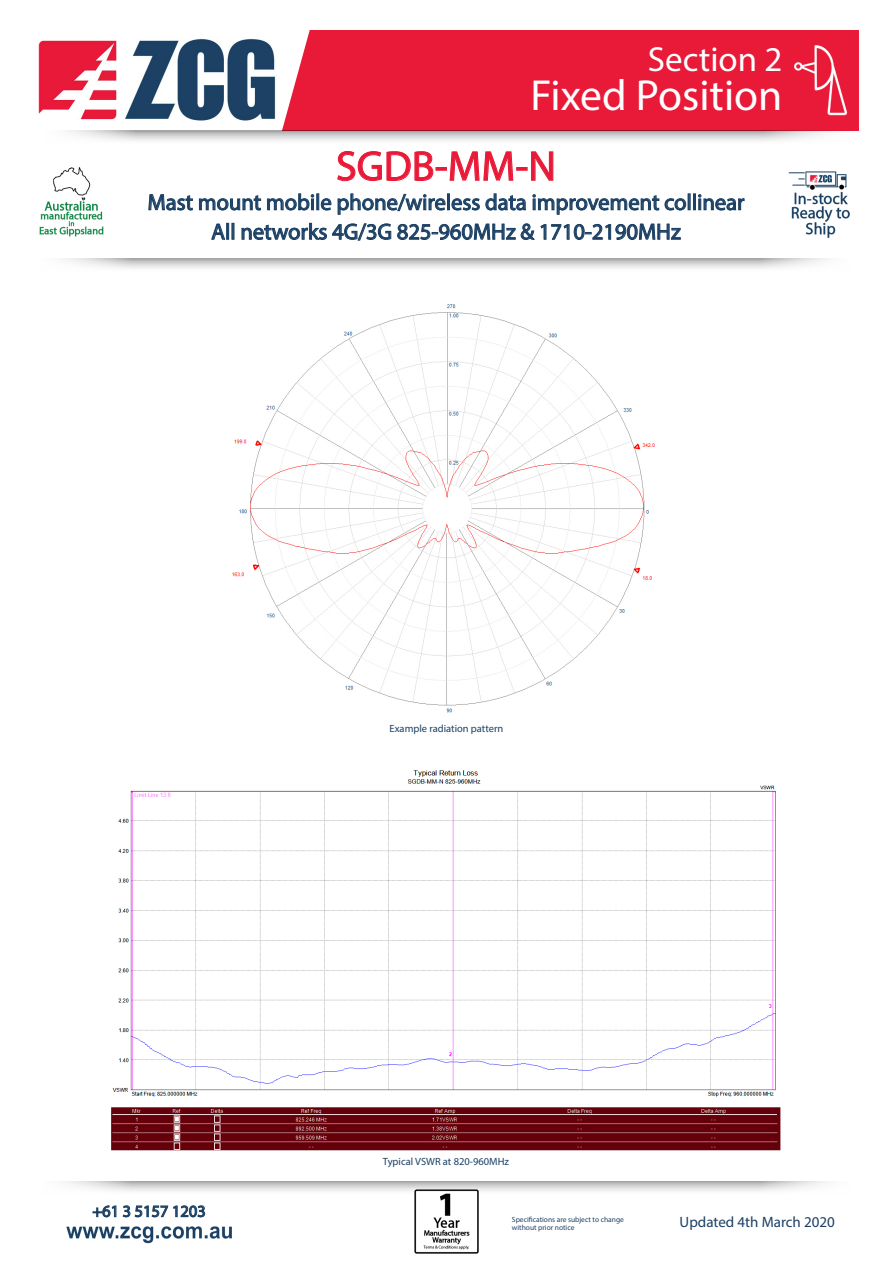
<style>
.page{position:relative;width:893px;height:1263px;background:#fff}
.page>*{position:absolute;margin:0;border:0;box-sizing:border-box;transform-origin:0 0}
.t1{font:43.65px "Myriad Pro";color:#fff}
.t2{font:42px "Myriad Pro";color:#e91938}
.t3{font:34.95px "Myriad Pro";color:#fff}
.t4{font:22.5px "Myriad Pro";color:#1b4064}
.t5{font:16.5px "Myriad Pro";color:#1b4064}
.t6{font:15px "Myriad Pro";color:#1b4064}
.t7{font:10.5px "Myriad Pro";color:#1b4064}
.t8{font:7.5px "Myriad Pro";color:#1b4064}
</style>
<div class="page">
<img style="left:66px;top:1226px;width:166px;height:17px">
<svg style="left:92px;top:1205px;width:114px;height:13px"></svg>
<svg style="left:64px;top:1181px;width:764px;height:13px"></svg>
<svg style="left:65px;top:259px;width:762px;height:10px"></svg>
<div style="left:273px;top:30px;width:586px;height:101px;background:#e91938"></div>
<svg style="left:68px;top:131px;width:764px;height:10px"></svg>
<svg style="left:148px;top:194px;width:45px;height:17px"></svg>
<div style="left:693px;top:193px;width:3px;height:17px;border:1px solid #1b4064"></div>
<svg style="left:698px;top:194px;width:47px;height:17px"></svg>
<svg style="left:199px;top:151px;width:491px;height:90px"></svg>
<img style="left:38px;top:34px;width:244px;height:91px">
<img style="left:232px;top:304px;width:423px;height:409px">
<img style="left:414px;top:1190px;width:64px;height:64px">
<img style="left:788px;top:171px;width:62px;height:66px">
<img style="left:785px;top:44px;width:72px;height:72px">
<img style="left:111px;top:770px;width:670px;height:381px">
<img style="left:39px;top:167px;width:65px;height:70px">
<p class="t3" style="left:648px;top:38px;width:136px">Section 2</p>
<p class="t1" style="left:530px;top:69px;width:254px">Fixed Position</p>
<p class="t2" style="left:336px;top:140px;width:221px">SGDB-MM-N</p>
<p class="t4" style="left:148px;top:188px;width:598px">Mast mount mobile phone/wireless data improvement collinear</p>
<p class="t4" style="left:211px;top:218px;width:471px">All networks 4G/3G 825-960MHz &amp; 1710-2190MHz</p>
<p class="t7" style="left:390px;top:722px;width:115px">Example radiation pattern</p>
<p class="t5" style="left:92px;top:1201px;width:115px">+61 3 5157 1203</p>
<p class="t7" style="left:383px;top:1154px;width:128px">Typical VSWR at 820-960MHz</p>
<p class="t8" style="left:512px;top:1214px;width:113px">Specifications are subject to change</p>
<p class="t8" style="left:512px;top:1223px;width:64px">without prior notice</p>
<p class="t6" style="left:680px;top:1213px;width:157px">Updated 4th March 2020</p>
</div>
